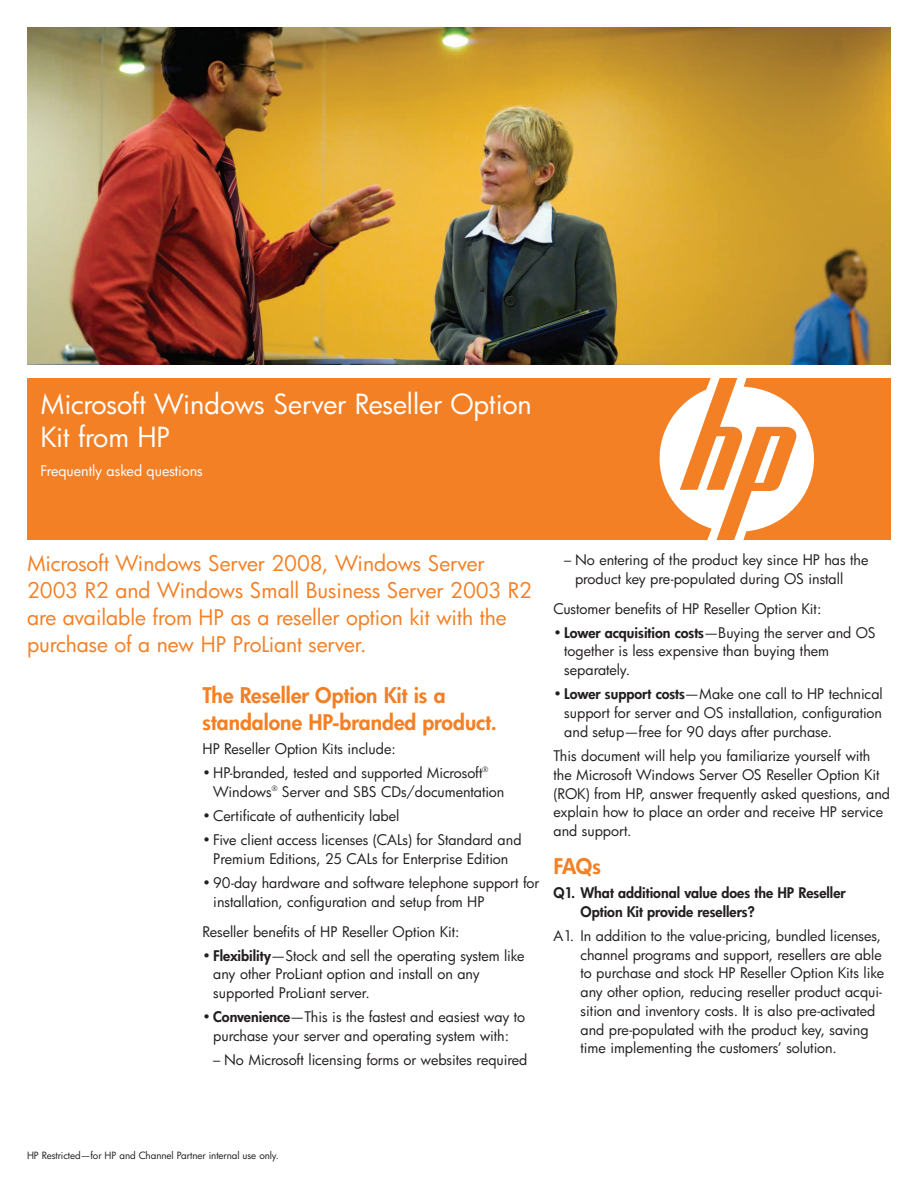
<style>
.page{position:relative;width:918px;height:1188px;background:#fff}
.page>*{position:absolute;margin:0;border:0;box-sizing:border-box;transform-origin:0 0}
.t1{font:27px/33px "Futura Bk";letter-spacing:-.01em;color:#fff}
.t2{font:21px/27px "Futura Bk";letter-spacing:-.005em;color:#f48026}
.t3{font:21px/27px "Futura Hv";color:#f48026}
.t4{font:14.25px/18.8px "Futura Bk";color:#231f20}
.t5{font:14.25px/18.8px "Futura Hv";color:#231f20}
.t6{font:14.25px "Futura Bk";letter-spacing:-.005em;color:#fff}
.t7{font:9.75px "Futura Bk";letter-spacing:-.005em;color:#231f20}
.s1{font-family:"Futura Hv"}
</style>
<div class="page">
<div style="left:27px;top:378px;width:864px;height:162px;background:#f48026"></div>
<svg style="left:660px;top:378px;width:154px;height:162px"></svg>
<img style="left:27px;top:27px;width:864px;height:337px">
<h1 class="t1" style="left:40px;top:390px;width:493px">Microsoft Windows Server Reseller Option<br>Kit from HP</h1>
<p class="t6" style="left:40px;top:465px;width:164px">Frequently asked questions</p>
<h2 class="t2" style="left:27px;top:551px;width:507px">Microsoft Windows Server 2008, Windows Server 2003 R2 and Windows Small Business Server 2003 R2 are available from HP as a reseller option kit with the purchase of a new HP ProLiant server.</h2>
<h2 class="t3" style="left:202px;top:684px;width:296px">The Reseller Option Kit is a standalone HP-branded product.</h2>
<p class="t4" style="left:202px;top:741px;width:195px">HP Reseller Option Kits include:</p>
<p class="t4" style="left:213px;top:765px;width:293px;text-indent:-11px">• HP-branded, tested and supported Microsoft<sup>®<br></sup>Windows<sup>®</sup> Server and SBS CDs/documentation</p>
<p class="t4" style="left:202px;top:808px;width:198px">• Certificate of authenticity label</p>
<p class="t4" style="left:202px;top:832px;width:321px;text-align:center">• Five client access licenses (CALs) for Standard and<br>Premium Editions, 25 CALs for Enterprise Edition</p>
<p class="t4" style="left:213px;top:875px;width:328px;text-indent:-11px">• 90-day hardware and software telephone support for installation, configuration and setup from HP</p>
<p class="t4" style="left:202px;top:923px;width:259px">Reseller benefits of HP Reseller Option Kit:</p>
<p class="t4" style="left:213px;top:947px;width:313px;text-indent:-11px">• <span class="s1">Flexibility</span>—Stock and sell the operating system like any other ProLiant option and install on any supported ProLiant server.</p>
<p class="t4" style="left:202px;top:1009px;width:324px;text-align:center">• <span class="s1">Convenience</span>—This is the fastest and easiest way to purchase your server and operating system with:</p>
<p class="t4" style="left:213px;top:1052px;width:316px">– No Microsoft licensing forms or websites required</p>
<p class="t4" style="left:575px;top:552px;width:295px;text-indent:-11px">– No entering of the product key since HP has the product key pre-populated during OS install</p>
<p class="t4" style="left:554px;top:600px;width:269px">Customer benefits of HP Reseller Option Kit:</p>
<p class="t4" style="left:564px;top:624px;width:313px;text-indent:-11px">• <span class="s1">Lower acquisition costs</span>—Buying the server and OS together is less expensive than buying them separately.</p>
<p class="t4" style="left:564px;top:686px;width:320px;text-align:justify;text-indent:-11px">• <span class="s1">Lower support costs</span>—Make one call to HP technical support for server and OS installation, configuration and setup—free for 90 days after purchase.</p>
<p class="t4" style="left:554px;top:748px;width:338px">This document will help you familiarize yourself with the Microsoft Windows Server OS Reseller Option Kit (ROK) from HP, answer frequently asked questions, and explain how to place an order and receive HP service and support.</p>
<h2 class="t3" style="left:554px;top:854px;width:49px">FAQs</h2>
<p class="t5" style="left:580px;top:885px;width:267px;text-indent:-27px">Q1. What additional value does the HP Reseller<br>Option Kit provide resellers?</p>
<p class="t4" style="left:580px;top:928px;width:305px;text-indent:-27px">A1. In addition to the value-pricing, bundled licenses, channel programs and support, resellers are able to purchase and stock HP Reseller Option Kits like any other option, reducing reseller product acqui - sition and inventory costs. It is also pre-activated and pre-populated with the product key, saving time implementing the customers’ solution.</p>
<p class="t7" style="left:27px;top:1151px;width:253px">HP Restricted—for HP and Channel Partner internal use only.</p>
</div>
